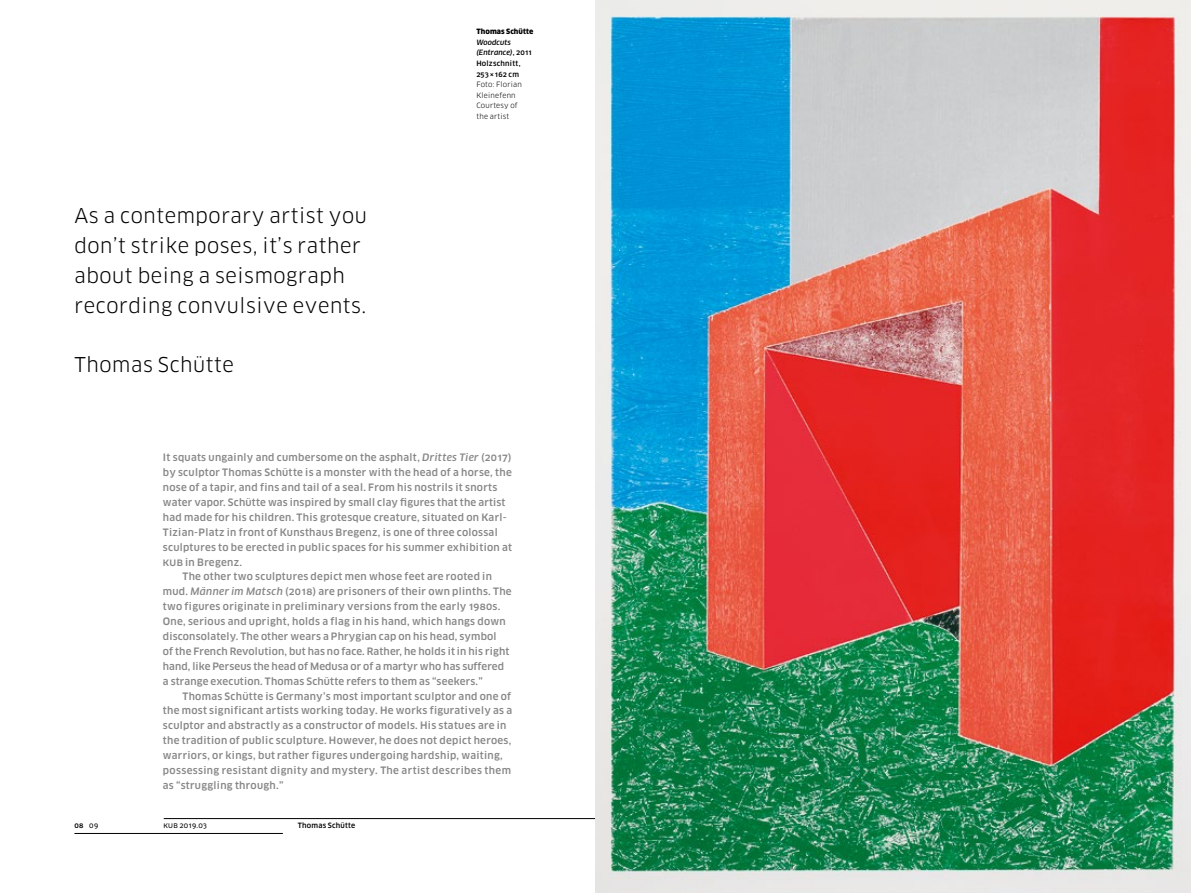
<style>
.page{position:relative;width:1191px;height:893px;background:#fff}
.page>*{position:absolute;margin:0;border:0;box-sizing:border-box;transform-origin:0 0}
.t1{font:19.95px/29.7px "Clan Pro";letter-spacing:.03em;color:#000}
.t2{font:500 10.05px "Clan Pro";letter-spacing:.03em;color:#878787}
.t3{font:500 10.05px "Clan Pro";letter-spacing:.01em;color:#878787}
.t4{font:500 7.2px/10.6px "Clan Pro";letter-spacing:.03em;color:#000}
.t5{font:7.2px/10.6px "Clan Pro";letter-spacing:.03em;color:#000}
.t6{font:900 7.2px "Clan Pro";letter-spacing:.015em;color:#000}
.t7{font:7.2px "Clan Pro News";letter-spacing:.025em;color:#000}
.s1{font-style:italic}
.s2{font-family:"Clan Pro News";font-weight:400}
</style>
<div class="page">
<hr style="left:164px;top:818px;width:431px;height:1px;background:#000">
<hr style="left:74px;top:833px;width:209px;height:1px;background:#000">
<img style="left:595px;top:0;width:596px;height:893px">
<h1 class="t1" style="left:74px;top:201px;width:294px">As a contemporary artist you don’t strike poses, it’s rather about being a seismograph recording convulsive events.</h1>
<h1 class="t1" style="left:74px;top:350px;width:161px">Thomas Schütte</h1>
<p class="t6" style="left:476px;top:27px;width:58px">Thomas Schütte</p>
<p class="t4" style="left:476px;top:37px;width:57px"><span class="s1">Woodcuts (Entrance)</span>, 2011<br>Holzschnitt,<br>253 ×162 cm</p>
<p class="t5" style="left:476px;top:79px;width:47px">Foto: Florian<br>Kleinefenn<br>Courtesy of the artist</p>
<p class="t2" style="left:163px;top:452px;width:350px">It squats ungainly and cumbersome on the asphalt, <span class="s1">Drittes Tier</span> (2017)</p>
<p class="t2" style="left:163px;top:467px;width:350px">by sculptor Thomas Schütte is a monster with the head of a horse, the</p>
<p class="t2" style="left:163px;top:482px;width:336px">nose of a tapir, and fins and tail of a seal. From his nostrils it snorts</p>
<p class="t2" style="left:163px;top:496px;width:344px">water vapor. Schütte was inspired by small clay figures that the artist</p>
<p class="t2" style="left:163px;top:511px;width:345px">had made for his children. This grotesque creature, situated on Karl-</p>
<p class="t2" style="left:163px;top:526px;width:336px">Tizian-Platz in front of Kunsthaus Bregenz, is one of three colossal</p>
<p class="t2" style="left:163px;top:541px;width:351px">sculptures to be erected in public spaces for his summer exhibition at</p>
<p class="t2" style="left:163px;top:556px;width:81px">KUB in Bregenz.</p>
<p class="t2" style="left:182px;top:571px;width:311px">The other two sculptures depict men whose feet are rooted in</p>
<p class="t2" style="left:163px;top:586px;width:350px">mud. <span class="s1">Männer im Matsch</span> (2018) are prisoners of their own plinths. The</p>
<p class="t2" style="left:163px;top:601px;width:339px">two figures originate in preliminary versions from the early 1980s.</p>
<p class="t2" style="left:163px;top:615px;width:344px">One, serious and upright, holds a flag in his hand, which hangs down</p>
<p class="t2" style="left:163px;top:630px;width:335px">disconsolately. The other wears a Phrygian cap on his head, symbol</p>
<p class="t2" style="left:163px;top:645px;width:348px">of the French Revolution, but has no face. Rather, he holds it in his right</p>
<p class="t3" style="left:163px;top:660px;width:343px">hand, like Perseus the head of Medusa or of a martyr who has suffered</p>
<p class="t2" style="left:163px;top:675px;width:321px">a strange execution. Thomas Schütte refers to them as “seekers.”</p>
<p class="t2" style="left:182px;top:690px;width:330px">Thomas Schütte is Germany’s most important sculptor and one of</p>
<p class="t2" style="left:163px;top:705px;width:351px">the most significant artists working today. He works figuratively as a</p>
<p class="t2" style="left:163px;top:720px;width:345px">sculptor and abstractly as a constructor of models. His statues are in</p>
<p class="t2" style="left:163px;top:735px;width:350px">the tradition of public sculpture. However, he does not depict heroes,</p>
<p class="t2" style="left:163px;top:749px;width:341px">warriors, or kings, but rather figures undergoing hardship, waiting,</p>
<p class="t2" style="left:163px;top:764px;width:350px">possessing resistant dignity and mystery. The artist describes them</p>
<p class="t2" style="left:163px;top:779px;width:122px">as “struggling through.”</p>
<p class="t4" style="left:74px;top:820px;width:25px">08 <span class="s2">09</span></p>
<p class="t7" style="left:163px;top:821px;width:45px">KUB 2019.03</p>
<p class="t4" style="left:298px;top:820px;width:59px">Thomas Schütte</p>
</div>
